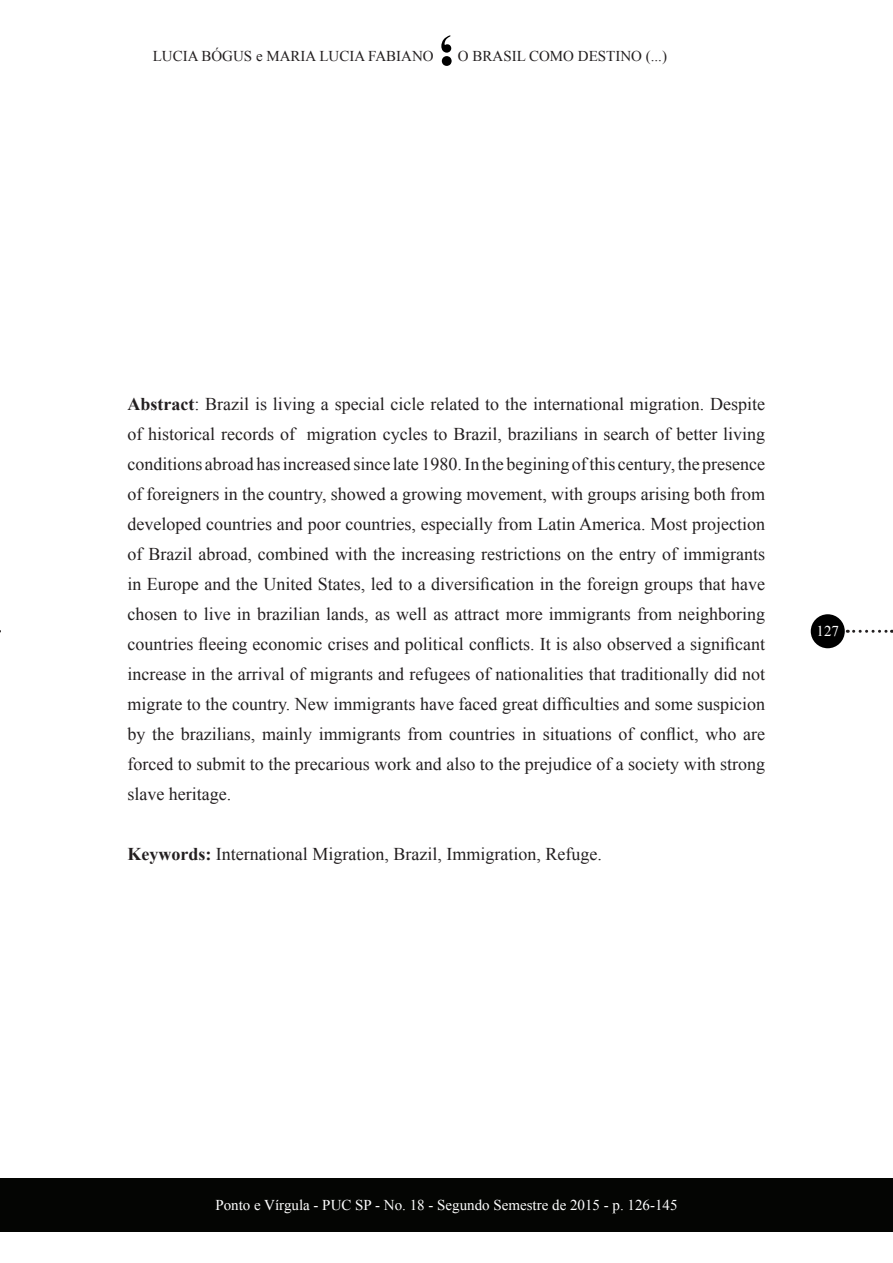
<style>
.page{position:relative;width:893px;height:1263px;background:#fff}
.page>*{position:absolute;margin:0;border:0;box-sizing:border-box;transform-origin:0 0}
.t1{font:18px/30px "Times New Roman";color:#231f20;text-align:justify}
.t2{font:15px "Times New Roman";color:#fff}
.t3{font:15px "Times New Roman";color:#231f20}
.s1{font-weight:700}
</style>
<div class="page">
<svg style="left:441px;top:35px;width:11px;height:31px"></svg>
<div style="left:0;top:1178px;width:893px;height:54px;background:#040503"></div>
<div style="left:811px;top:614px;width:34px;height:34px;background:#000;border-radius:50%"></div>
<svg style="left:854px;top:630px;width:38px;height:3px"></svg>
<p class="t3" style="left:153px;top:46px;width:282px">LUCIA BÓGUS e MARIA LUCIA FABIANO</p>
<p class="t3" style="left:458px;top:46px;width:211px">O BRASIL COMO DESTINO (...)</p>
<p class="t1" style="left:127px;top:388px;width:639px"><span class="s1">Abstract</span>: Brazil is living a special cicle related to the international migration. Despite of historical records of migration cycles to Brazil, brazilians in search of better living conditions abroad has increased since late 1980. In the begining of this century, the presence of foreigners in the country, showed a growing movement, with groups arising both from developed countries and poor countries, especially from Latin America. Most projection of Brazil abroad, combined with the increasing restrictions on the entry of immigrants in Europe and the United States, led to a diversification in the foreign groups that have chosen to live in brazilian lands, as well as attract more immigrants from neighboring countries fleeing economic crises and political conflicts. It is also observed a significant increase in the arrival of migrants and refugees of nationalities that traditionally did not migrate to the country. New immigrants have faced great difficulties and some suspicion by the brazilians, mainly immigrants from countries in situations of conflict, who are forced to submit to the precarious work and also to the prejudice of a society with strong slave heritage.</p>
<p class="t1" style="left:127px;top:839px;width:476px"><span class="s1">Keywords:</span> International Migration, Brazil, Immigration, Refuge.</p>
<p class="t2" style="left:816px;top:621px;width:24px">127</p>
<p class="t2" style="left:215px;top:1195px;width:464px">Ponto e Vírgula - PUC SP - No. 18 - Segundo Semestre de 2015 - p. 126-145</p>
</div>
